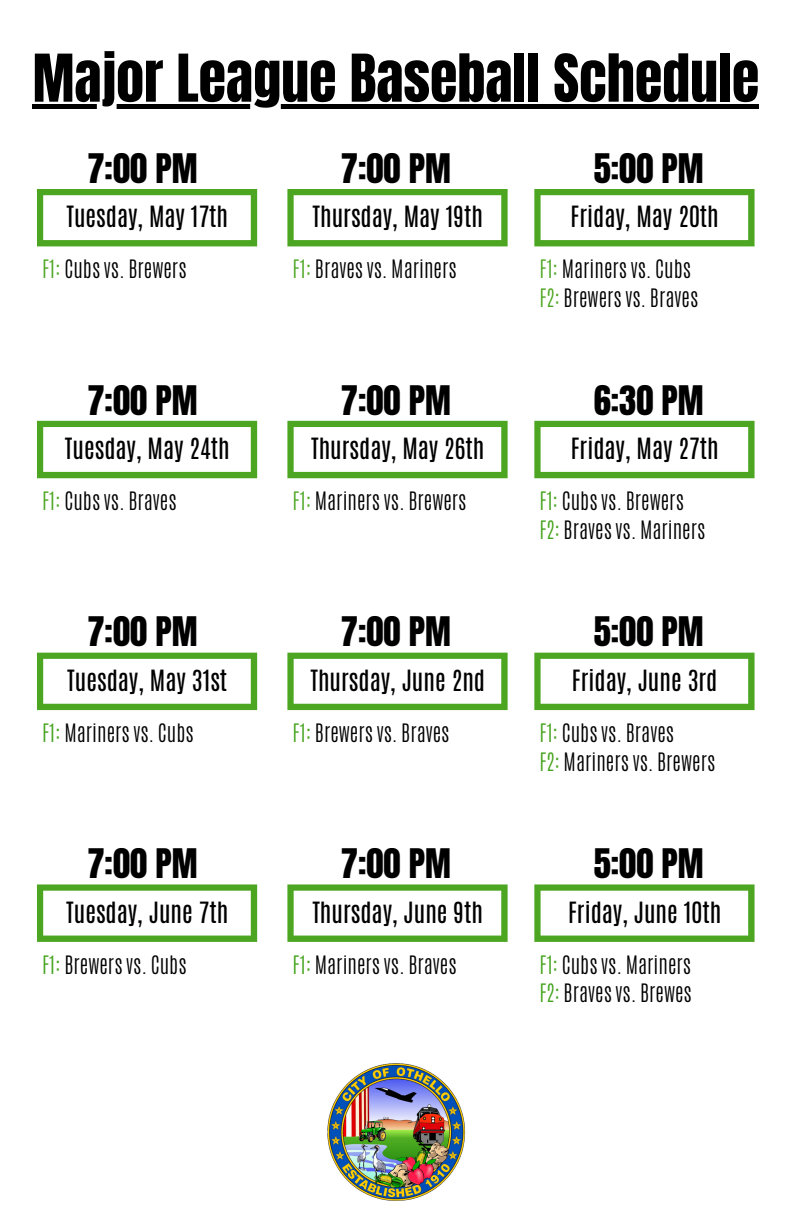
<style>
.page{position:relative;width:792px;height:1224px;background:#fff}
.page>*{position:absolute;margin:0;border:0;box-sizing:border-box;transform-origin:0 0}
.t1{font:56px "Anton";color:#000}
.t2{font:34.6px "Anton";color:#000}
.t3{font:24.4px "Antonio";color:#000}
.t4{font:300 21.2px "Antonio";color:#000}
.s1{color:#4ca622}
.s2{color:#43a31d}
</style>
<div class="page">
<img style="left:327px;top:1063px;width:139px;height:138px">
<hr style="left:33px;top:105px;width:726px;height:4px;background:#000">
<svg style="left:37px;top:189px;width:220px;height:57px"></svg>
<svg style="left:287px;top:189px;width:221px;height:57px"></svg>
<svg style="left:534px;top:189px;width:221px;height:57px"></svg>
<svg style="left:37px;top:421px;width:220px;height:57px"></svg>
<svg style="left:287px;top:421px;width:221px;height:57px"></svg>
<svg style="left:534px;top:421px;width:221px;height:57px"></svg>
<svg style="left:37px;top:653px;width:220px;height:57px"></svg>
<svg style="left:287px;top:653px;width:221px;height:57px"></svg>
<svg style="left:534px;top:653px;width:221px;height:57px"></svg>
<svg style="left:37px;top:884px;width:220px;height:58px"></svg>
<svg style="left:287px;top:884px;width:221px;height:58px"></svg>
<svg style="left:534px;top:884px;width:221px;height:58px"></svg>
<p class="t1" style="left:33px;top:38px;width:728px">Major League Baseball Schedule</p>
<p class="t2" style="left:88px;top:143px;width:112px">7:00 PM</p>
<p class="t2" style="left:341px;top:143px;width:112px">7:00 PM</p>
<p class="t3" style="left:66px;top:199px;width:163px">Tuesday, May 17th</p>
<p class="t4" style="left:42px;top:254px;width:146px"><span class="s1">F1:</span> Cubs vs. Brewers</p>
<p class="t2" style="left:88px;top:375px;width:112px">7:00 PM</p>
<p class="t3" style="left:65px;top:431px;width:166px">Tuesday, May 24th</p>
<p class="t4" style="left:42px;top:486px;width:136px"><span class="s1">F1:</span> Cubs vs. Braves</p>
<p class="t2" style="left:88px;top:607px;width:112px">7:00 PM</p>
<p class="t3" style="left:67px;top:663px;width:161px">Tuesday, May 31st</p>
<p class="t4" style="left:42px;top:718px;width:153px"><span class="s2">F1:</span> Mariners vs. Cubs</p>
<p class="t3" style="left:313px;top:199px;width:172px">Thursday, May 19th</p>
<p class="t4" style="left:293px;top:254px;width:166px"><span class="s1">F1:</span> Braves vs. Mariners</p>
<p class="t2" style="left:341px;top:375px;width:112px">7:00 PM</p>
<p class="t3" style="left:311px;top:431px;width:175px">Thursday, May 26th</p>
<p class="t4" style="left:293px;top:486px;width:176px"><span class="s1">F1:</span> Mariners vs. Brewers</p>
<p class="t2" style="left:341px;top:607px;width:112px">7:00 PM</p>
<p class="t3" style="left:310px;top:663px;width:176px">Thursday, June 2nd</p>
<p class="t4" style="left:293px;top:718px;width:159px"><span class="s2">F1:</span> Brewers vs. Braves</p>
<p class="t2" style="left:88px;top:839px;width:112px">7:00 PM</p>
<p class="t2" style="left:341px;top:839px;width:112px">7:00 PM</p>
<p class="t3" style="left:66px;top:895px;width:164px">Tuesday, June 7th</p>
<p class="t4" style="left:42px;top:950px;width:146px"><span class="s2">F1:</span> Brewers vs. Cubs</p>
<p class="t3" style="left:312px;top:895px;width:172px">Thursday, June 9th</p>
<p class="t4" style="left:293px;top:950px;width:166px"><span class="s2">F1:</span> Mariners vs. Braves</p>
<p class="t2" style="left:594px;top:143px;width:112px">5:00 PM</p>
<p class="t3" style="left:571px;top:199px;width:150px">Friday, May 20th</p>
<p class="t4" style="left:540px;top:254px;width:153px"><span class="s1">F1:</span> Mariners vs. Cubs</p>
<p class="t4" style="left:540px;top:283px;width:160px"><span class="s1">F2:</span> Brewers vs. Braves</p>
<p class="t2" style="left:594px;top:375px;width:112px">6:30 PM</p>
<p class="t3" style="left:571px;top:431px;width:149px">Friday, May 27th</p>
<p class="t4" style="left:540px;top:486px;width:146px"><span class="s2">F1:</span> Cubs vs. Brewers</p>
<p class="t4" style="left:540px;top:515px;width:168px"><span class="s2">F2:</span> Braves vs. Mariners</p>
<p class="t2" style="left:594px;top:607px;width:112px">5:00 PM</p>
<p class="t3" style="left:572px;top:663px;width:147px">Friday, June 3rd</p>
<p class="t4" style="left:540px;top:718px;width:136px"><span class="s2">F1:</span> Cubs vs. Braves</p>
<p class="t4" style="left:540px;top:746px;width:177px"><span class="s2">F2:</span> Mariners vs. Brewers</p>
<p class="t2" style="left:594px;top:839px;width:112px">5:00 PM</p>
<p class="t3" style="left:568px;top:895px;width:155px">Friday, June 10th</p>
<p class="t4" style="left:540px;top:950px;width:153px"><span class="s2">F1:</span> Cubs vs. Mariners</p>
<p class="t4" style="left:540px;top:978px;width:154px"><span class="s2">F2:</span> Braves vs. Brewes</p>
</div>
